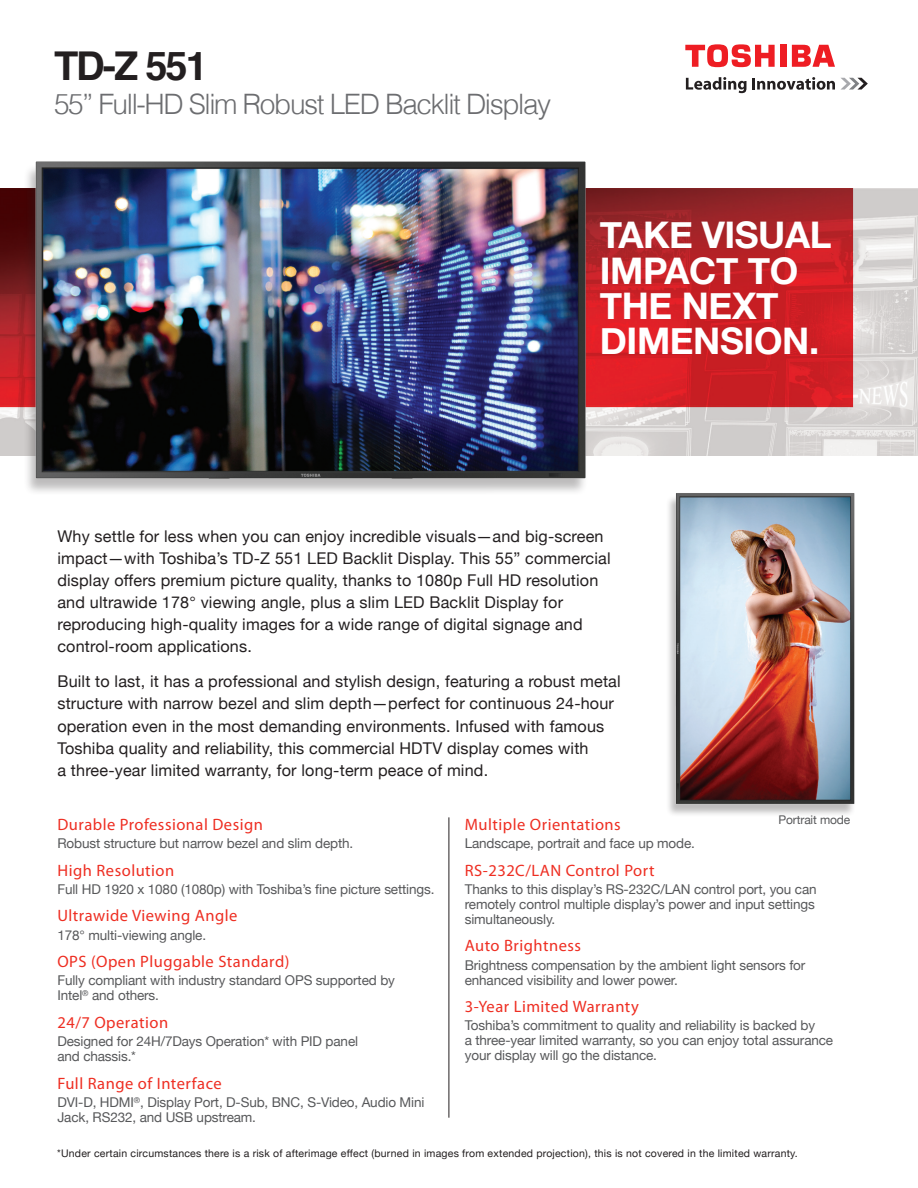
<style>
.page{position:relative;width:918px;height:1188px;background:#fff}
.page>*{position:absolute;margin:0;border:0;box-sizing:border-box;transform-origin:0 0}
.t1{font:700 39.75px "Helvetica";color:#231f20}
.t2{font:700 36.75px/35.2px "Helvetica Neue";letter-spacing:-.01em;color:#fff}
.t3{font:300 28.2px "Helvetica";letter-spacing:-.05em;color:#6c6d70}
.Red_Subheads{font:16.5px "Myriad Pro";letter-spacing:.03em;color:#ee2e22}
.t4{font:16.2px/22px "Helvetica Neue";letter-spacing:.01em;color:#231f20}
.features{font:13.5px/15px "Helvetica Neue";letter-spacing:-.01em;color:#57585a}
.t5{font:12px "Helvetica Neue";letter-spacing:-.01em;color:#57585a}
.t6{font:10.5px "Helvetica Neue";letter-spacing:.02em;color:#231f20}
</style>
<div class="page">
<div style="left:780px;top:45px;width:6px;height:22px;background:#ee1d23"></div>
<svg style="left:792px;top:45px;width:43px;height:22px"></svg>
<svg style="left:685px;top:44px;width:90px;height:23px"></svg>
<svg style="left:686px;top:77px;width:182px;height:16px"></svg>
<img style="left:0;top:189px;width:918px;height:266px">
<img style="left:14px;top:161px;width:586px;height:331px">
<hr style="left:449px;top:817px;width:1px;height:301px;background:#231f20">
<img style="left:668px;top:493px;width:187px;height:319px">
<p class="t1" style="left:54px;top:34px;width:155px">TD-Z 551</p>
<p class="t3" style="left:54px;top:87px;width:499px">55” Full-HD Slim Robust LED Backlit Display</p>
<p class="t2" style="left:600px;top:217px;width:233px">TAKE VISUAL<br>IMPACT TO<br>THE NEXT<br>DIMENSION.</p>
<p class="t4" style="left:57px;top:525px;width:555px">Why settle for less when you can enjoy incredible visuals—and big-screen impact—with Toshiba’s TD-Z 551 LED Backlit Display. This 55” commercial display offers premium picture quality, thanks to 1080p Full HD resolution and ultrawide 178° viewing angle, plus a slim LED Backlit Display for reproducing high-quality images for a wide range of digital signage and control-room applications.</p>
<p class="t4" style="left:57px;top:670px;width:565px">Built to last, it has a professional and stylish design, featuring a robust metal structure with narrow bezel and slim depth—perfect for continuous 24-hour operation even in the most demanding environments. Infused with famous Toshiba quality and reliability, this commercial HDTV display comes with<br>a three-year limited warranty, for long-term peace of mind.</p>
<p class="Red_Subheads" style="left:57px;top:814px;width:207px">Durable Professional Design</p>
<p class="features" style="left:57px;top:836px;width:297px">Robust structure but narrow bezel and slim depth.</p>
<p class="Red_Subheads" style="left:57px;top:860px;width:118px">High Resolution</p>
<p class="features" style="left:57px;top:881px;width:379px">Full HD 1920 x 1080 (1080p) with Toshiba’s fine picture settings.</p>
<p class="Red_Subheads" style="left:57px;top:906px;width:182px">Ultrawide Viewing Angle</p>
<p class="features" style="left:57px;top:927px;width:150px">178° multi-viewing angle.</p>
<p class="Red_Subheads" style="left:57px;top:951px;width:234px">OPS (Open Pluggable Standard)</p>
<p class="features" style="left:57px;top:973px;width:339px">Fully compliant with industry standard OPS supported by<br>Intel<sup>®</sup> and others.</p>
<p class="Red_Subheads" style="left:57px;top:1012px;width:112px">24/7 Operation</p>
<p class="features" style="left:57px;top:1034px;width:302px">Designed for 24H/7Days Operation* with PID panel and chassis.*</p>
<p class="Red_Subheads" style="left:57px;top:1073px;width:166px">Full Range of Interface</p>
<p class="features" style="left:57px;top:1095px;width:369px">DVI-D, HDMI<sup>®</sup>, Display Port, D-Sub, BNC, S-Video, Audio Mini<br>Jack, RS232, and USB upstream.</p>
<p class="t5" style="left:778px;top:813px;width:73px">Portrait mode</p>
<p class="Red_Subheads" style="left:465px;top:814px;width:158px">Multiple Orientations</p>
<p class="features" style="left:465px;top:836px;width:232px">Landscape, portrait and face up mode.</p>
<p class="Red_Subheads" style="left:465px;top:860px;width:191px">RS-232C/LAN Control Port</p>
<p class="features" style="left:465px;top:881px;width:353px">Thanks to this display’s RS-232C/LAN control port, you can remotely control multiple display’s power and input settings simultaneously.</p>
<p class="Red_Subheads" style="left:465px;top:936px;width:118px">Auto Brightness</p>
<p class="features" style="left:465px;top:957px;width:342px">Brightness compensation by the ambient light sensors for enhanced visibility and lower power.</p>
<p class="Red_Subheads" style="left:465px;top:996px;width:176px">3-Year Limited Warranty</p>
<p class="features" style="left:465px;top:1018px;width:370px">Toshiba’s commitment to quality and reliability is backed by<br>a three-year limited warranty, so you can enjoy total assurance your display will go the distance.</p>
<p class="t6" style="left:57px;top:1147px;width:742px">*Under certain circumstances there is a risk of afterimage effect (burned in images from extended projection), this is not covered in the limited warranty.</p>
</div>
